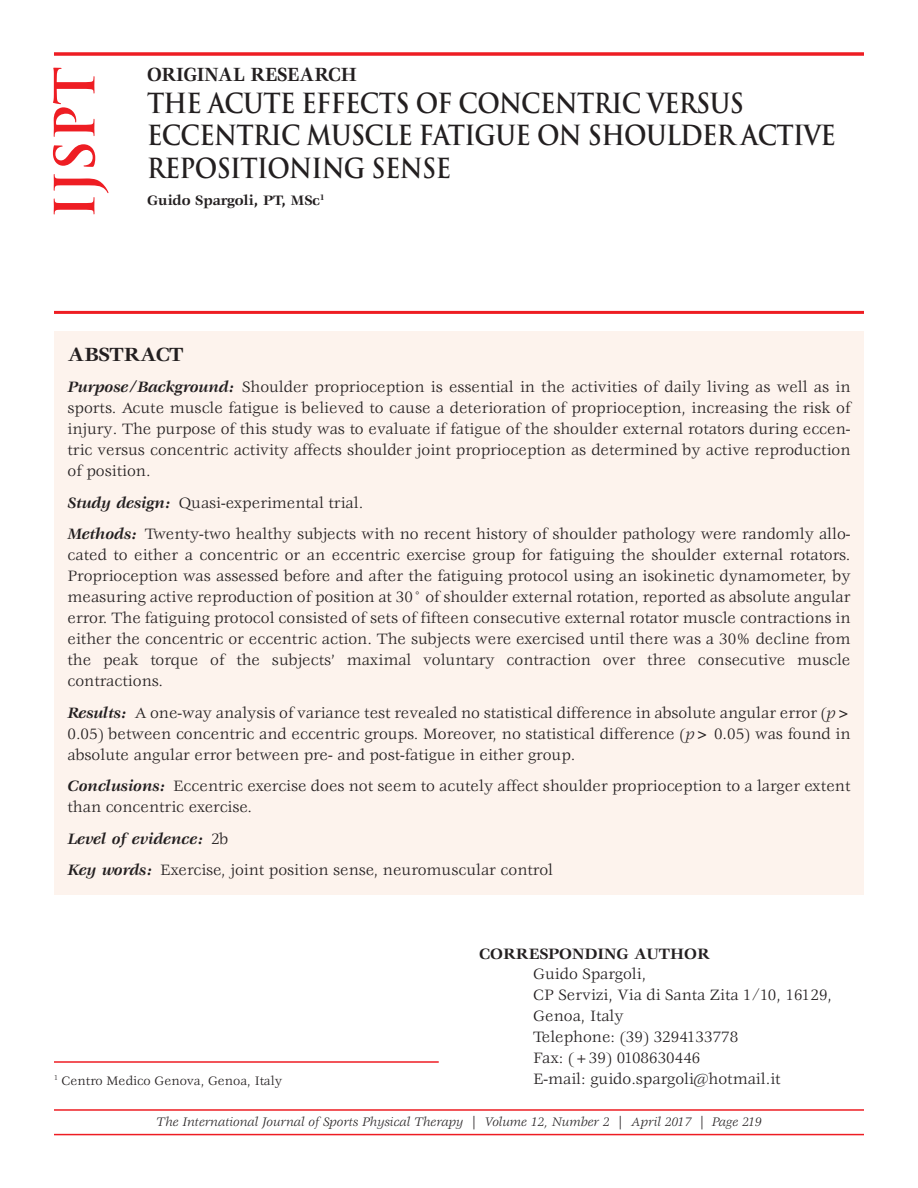
<style>
.page{position:relative;width:918px;height:1188px;background:#fff}
.page>*{position:absolute;margin:0;border:0;box-sizing:border-box;transform-origin:0 0}
.t1{font:700 54px "Trajan Pro";color:#ee1d23}
.t2{font:700 27px/32.2px "Trajan Pro";letter-spacing:-.025em;color:#231f20;scale:.9 1}
.t3{font:700 21px "Veljovic Std";letter-spacing:-.01em;color:#231f20;scale:.9 1}
.t4{font:700 21px "Veljovic Std";letter-spacing:-.01em;color:#231f20}
.t5{font:16.5px/21px "Veljovic Std";color:#231f20}
.t6{font:700 16.5px "Veljovic Std";color:#231f20}
.t7{font:700 15px "Veljovic Std";letter-spacing:-.01em;color:#231f20}
.t8{font:italic 13.5px "Veljovic Std";color:#231f20}
.t9{font:13.5px "Veljovic Std";color:#231f20}
.s1{font-weight:700;font-style:italic}
.s2{font-style:italic}
</style>
<div class="page">
<hr style="left:54px;top:1109px;width:810px;height:2px;background:#ee1d23">
<hr style="left:54px;top:1134px;width:810px;height:1px;background:#ee1d23">
<div style="left:54px;top:331px;width:810px;height:563px;background:#fdf3ed"></div>
<svg style="left:54px;top:52px;width:810px;height:4px;background:#ef383e"></svg>
<hr style="left:54px;top:1061px;width:385px;height:2px;background:#ee1d23">
<hr style="left:54px;top:311px;width:810px;height:3px;background:#ee1d23">
<h1 class="t1" style="left:44px;top:219px;width:154px;rotate:-90deg">IJSPT</h1>
<p class="t3" style="left:147px;top:66px;width:235px">ORIGINAL RESEARCH</p>
<h2 class="t2" style="left:147px;top:88px;width:767px">THE ACUTE EFFECTS OF CONCENTRIC VERSUS<br>ECCENTRIC MUSCLE FATIGUE ON SHOULDER ACTIVE<br>REPOSITIONING SENSE</h2>
<p class="t7" style="left:147px;top:194px;width:179px">Guido Spargoli, PT, MSc<sup>1</sup></p>
<p class="t4" style="left:68px;top:346px;width:118px">ABSTRACT</p>
<p class="t5" style="left:68px;top:378px;width:785px;text-align:justify"><span class="s1">Purpose/Background:</span> Shoulder proprioception is essential in the activities of daily living as well as in sports. Acute muscle fatigue is believed to cause a deterioration of proprioception, increasing the risk of injury. The purpose of this study was to evaluate if fatigue of the shoulder external rotators during eccen&shy;tric versus concentric activity affects shoulder joint proprioception as determined by active reproduction of position.</p>
<p class="t5" style="left:68px;top:488px;width:785px;line-height:31.5px"><span class="s1">Study design:</span> Quasi-experimental trial.<br><span class="s1">Methods:</span> Twenty-two healthy subjects with no recent history of shoulder pathology were randomly allo-</p>
<p class="t5" style="left:68px;top:546px;width:785px;text-align:justify">cated to either a concentric or an eccentric exercise group for fatiguing the shoulder external rotators.<br>Proprioception was assessed before and after the fatiguing protocol using an isokinetic dynamometer, by measuring active reproduction of position at 30° of shoulder external rotation, reported as absolute angular error. The fatiguing protocol consisted of sets of fifteen consecutive external rotator muscle contractions in either the concentric or eccentric action. The subjects were exercised until there was a 30% decline from the peak torque of the subjects’ maximal voluntary contraction over three consecutive muscle contractions.</p>
<p class="t5" style="left:68px;top:703px;width:785px;text-align:justify"><span class="s1">Results:</span> A one-way analysis of variance test revealed no statistical difference in absolute angular error (<span class="s2">p</span>&gt; 0.05) between concentric and eccentric groups. Moreover, no statistical difference (<span class="s2">p</span>&gt; 0.05) was found in absolute angular error between pre- and post-fatigue in either group.</p>
<p class="t5" style="left:68px;top:777px;width:785px"><span class="s1">Conclusions:</span> Eccentric exercise does not seem to acutely affect shoulder proprioception to a larger extent than concentric exercise.</p>
<p class="t5" style="left:68px;top:824px;width:487px;line-height:31.5px"><span class="s1">Level of evidence:</span> 2b<br><span class="s1">Key words:</span> Exercise, joint position sense, neuromuscular control</p>
<p class="t9" style="left:54px;top:1075px;width:230px"><sup>1</sup> Centro Medico Genova, Genoa, Italy</p>
<p class="t6" style="left:479px;top:947px;width:232px">CORRESPONDING AUTHOR</p>
<p class="t5" style="left:533px;top:965px;width:300px">Guido Spargoli,<br>CP Servizi, Via di Santa Zita 1/10, 16129,<br>Genoa, Italy<br>Telephone: (39) 3294133778<br>Fax: (+39) 0108630446<br>E-mail: guido.spargoli@hotmail.it</p>
<p class="t8" style="left:156px;top:1117px;width:607px">The International Journal of Sports Physical Therapy | Volume 12, Number 2 | April 2017 | Page 219</p>
</div>
